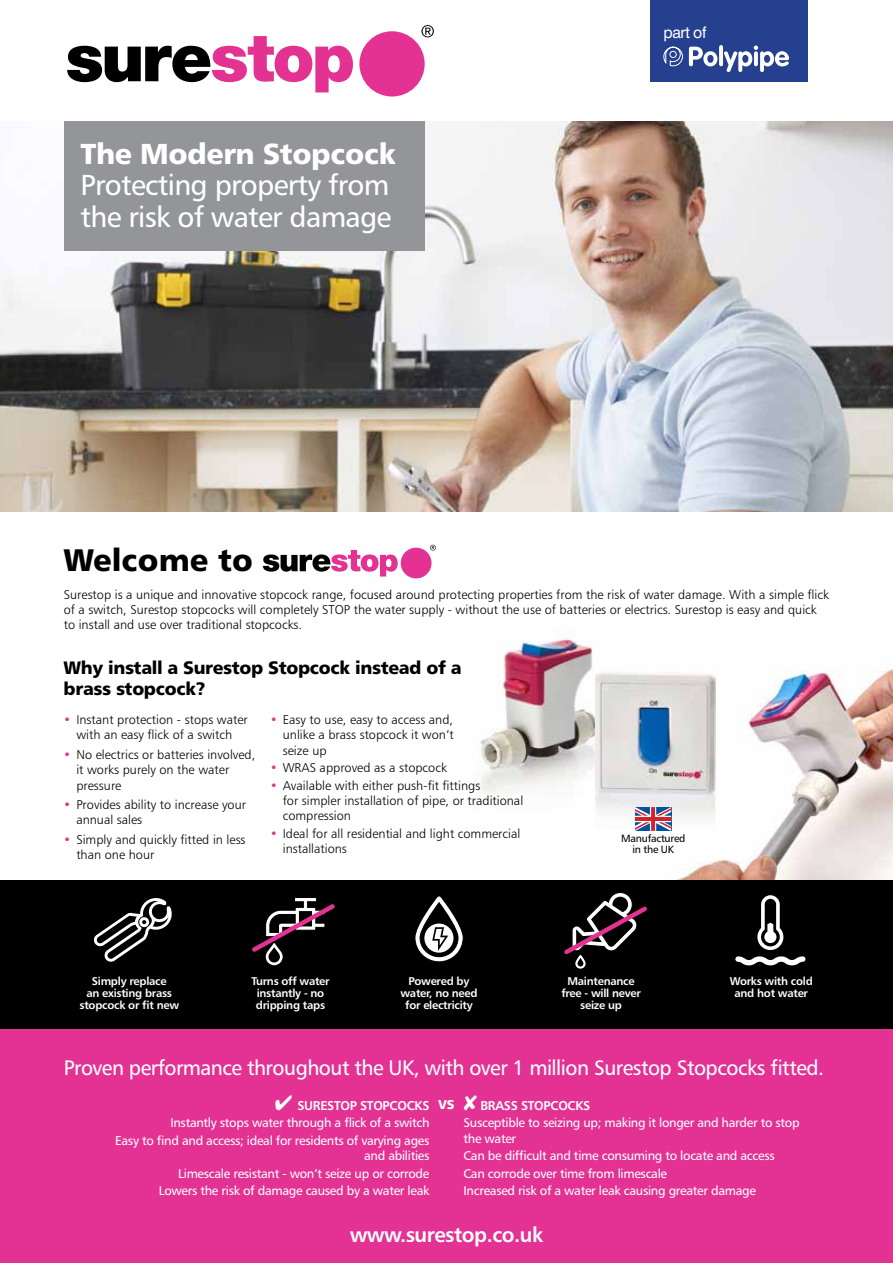
<style>
.page{position:relative;width:893px;height:1263px;background:#fff}
.page>*{position:absolute;margin:0;border:0;box-sizing:border-box;transform-origin:0 0}
.t1{font:31.2px "Humanist 777 BT Black B";color:#000}
.t2{font:28.95px/31.5px "Humanist 777 BT Roman B";letter-spacing:-.025em;color:#fff}
.t3{font:28.95px "Humanist 777 BT Black B";letter-spacing:-.015em;color:#fff}
.t4{font:21px "Humanist 777 BT Roman B";letter-spacing:-.025em;color:#fff}
.t5{font:21px "Humanist 777 BT Bold B";letter-spacing:-.025em;color:#fff}
.t6{font:18px/21.6px "Humanist 777 BT Black B";letter-spacing:-.02em;color:#000}
.t7{font:15.75px "Swiss 721 BT";letter-spacing:-.025em;color:#fff}
.t8{font:12.75px/15.3px "Humanist 777 BT Light B";color:#000}
.t9{font:12.75px/17.4px "Humanist 777 BT Roman B";letter-spacing:-.025em;color:#fff;text-align:right}
.t10{font:12.75px "Humanist 777 BT Bold B";letter-spacing:-.025em;color:#fff}
.t11{font:12.75px "Humanist 777 BT Black B";color:#fff}
.t12{font:11.25px/12px "Humanist 777 BT Bold B";letter-spacing:-.025em;color:#fff;text-align:center}
.t13{font:10.5px/10.5px "Humanist 777 BT Roman B";letter-spacing:-.025em;color:#000;text-align:center}
.s1{color:#e33293}
</style>
<div class="page">
<img style="left:480px;top:634px;width:114px;height:161px">
<img style="left:670px;top:669px;width:223px;height:211px">
<img style="left:0;top:121px;width:893px;height:390px">
<svg style="left:67px;top:36px;width:286px;height:56px"></svg>
<div style="left:359px;top:31px;width:66px;height:66px;background:#e43293;border-radius:50%"></div>
<svg style="left:421px;top:25px;width:13px;height:12px"></svg>
<div style="left:64px;top:121px;width:360px;height:130px;background:#939598"></div>
<div style="left:651px;top:0;width:157px;height:82px;background:#25408f"></div>
<svg style="left:663px;top:46px;width:20px;height:21px"></svg>
<svg style="left:689px;top:47px;width:28px;height:19px"></svg>
<svg style="left:719px;top:45px;width:4px;height:21px"></svg>
<svg style="left:724px;top:46px;width:65px;height:26px"></svg>
<svg style="left:263px;top:550px;width:135px;height:26px"></svg>
<div style="left:401px;top:548px;width:31px;height:30px;background:#e43293;border-radius:50%"></div>
<svg style="left:430px;top:545px;width:6px;height:5px"></svg>
<div style="left:0;top:1028px;width:893px;height:235px;background:#e33293"></div>
<div style="left:0;top:880px;width:893px;height:148px;background:#000"></div>
<svg style="left:93px;top:898px;width:79px;height:64px"></svg>
<svg style="left:415px;top:896px;width:49px;height:66px"></svg>
<svg style="left:564px;top:892px;width:83px;height:77px"></svg>
<svg style="left:252px;top:898px;width:83px;height:68px"></svg>
<svg style="left:735px;top:956px;width:70px;height:9px"></svg>
<svg style="left:757px;top:895px;width:26px;height:55px"></svg>
<img style="left:595px;top:669px;width:121px;height:159px">
<img style="left:594px;top:672px;width:122px;height:124px">
<svg style="left:635px;top:807px;width:36px;height:24px"></svg>
<h2 class="t3" style="left:81px;top:135px;width:317px">The Modern Stopcock</h2>
<h2 class="t2" style="left:81px;top:169px;width:312px">Protecting property from the risk of water damage</h2>
<h1 class="t1" style="left:64px;top:540px;width:191px">Welcome to</h1>
<p class="t7" style="left:663px;top:22px;width:44px">part of</p>
<p class="t8" style="left:64px;top:586px;width:767px">Surestop is a unique and innovative stopcock range, focused around protecting properties from the risk of water damage. With a simple flick of a switch, Surestop stopcocks will completely STOP the water supply - without the use of batteries or electrics. Surestop is easy and quick to install and use over traditional stopcocks.</p>
<h3 class="t6" style="left:64px;top:656px;width:399px">Why install a Surestop Stopcock instead of a brass stopcock?</h3>
<p class="t8" style="left:283px;top:712px;width:173px;text-align:justify;text-indent:-13px"><span class="s1">•</span> Easy to use, easy to access and, unlike a brass stopcock it won’t seize up</p>
<p class="t8" style="left:270px;top:760px;width:178px"><span class="s1">•</span> WRAS approved as a stopcock</p>
<p class="t8" style="left:283px;top:777px;width:242px;text-indent:-13px"><span class="s1">•</span> Available with either push-fit fittings<br>for simpler installation of pipe, or traditional compression</p>
<p class="t8" style="left:283px;top:825px;width:239px;text-indent:-13px"><span class="s1">•</span> Ideal for all residential and light commercial installations</p>
<p class="t13" style="left:621px;top:833px;width:66px">Manufactured in the UK</p>
<p class="t8" style="left:64px;top:712px;width:186px;text-align:center"><span class="s1">•</span> Instant protection - stops water with an easy flick of a switch</p>
<p class="t8" style="left:76px;top:747px;width:181px;text-indent:-13px"><span class="s1">•</span> No electrics or batteries involved, it works purely on the water pressure</p>
<p class="t8" style="left:76px;top:797px;width:171px;text-indent:-13px"><span class="s1">•</span> Provides ability to increase your annual sales</p>
<p class="t8" style="left:76px;top:832px;width:171px;text-indent:-13px"><span class="s1">•</span> Simply and quickly fitted in less than one hour</p>
<p class="t12" style="left:251px;top:975px;width:80px">Turns off water instantly - no dripping taps</p>
<p class="t12" style="left:400px;top:975px;width:79px">Powered by water, no need for electricity</p>
<p class="t12" style="left:80px;top:975px;width:101px">Simply replace<br>an existing brass stopcock or fit new</p>
<p class="t12" style="left:561px;top:975px;width:81px">Maintenance free - will never seize up</p>
<p class="t12" style="left:730px;top:975px;width:85px">Works with cold and hot water</p>
<h3 class="t4" style="left:64px;top:1054px;width:762px">Proven performance throughout the UK, with over 1 million Surestop Stopcocks fitted.</h3>
<p class="t10" style="left:275px;top:1097px;width:155px">✔ Surestop Stopcocks</p>
<p class="t9" style="left:115px;top:1114px;width:316px">Instantly stops water through a flick of a switch<br>Easy to find and access; ideal for residents of varying ages</p>
<p class="t9" style="left:159px;top:1147px;width:272px">and abilities<br>Limescale resistant - won’t seize up or corrode<br>Lowers the risk of damage caused by a water leak</p>
<p class="t10" style="left:463px;top:1097px;width:127px">✘ Brass Stopcocks</p>
<p class="t9" style="left:463px;top:1115px;width:338px;line-height:15.3px;text-align:left">Susceptible to seizing up; making it longer and harder to stop the water</p>
<p class="t9" style="left:463px;top:1147px;width:313px;text-align:left">Can be difficult and time consuming to locate and access<br>Can corrode over time from limescale<br>Increased risk of a water leak causing greater damage</p>
<p class="t11" style="left:438px;top:1096px;width:16px">Vs</p>
<h3 class="t5" style="left:350px;top:1222px;width:195px">www.surestop.co.uk</h3>
</div>
